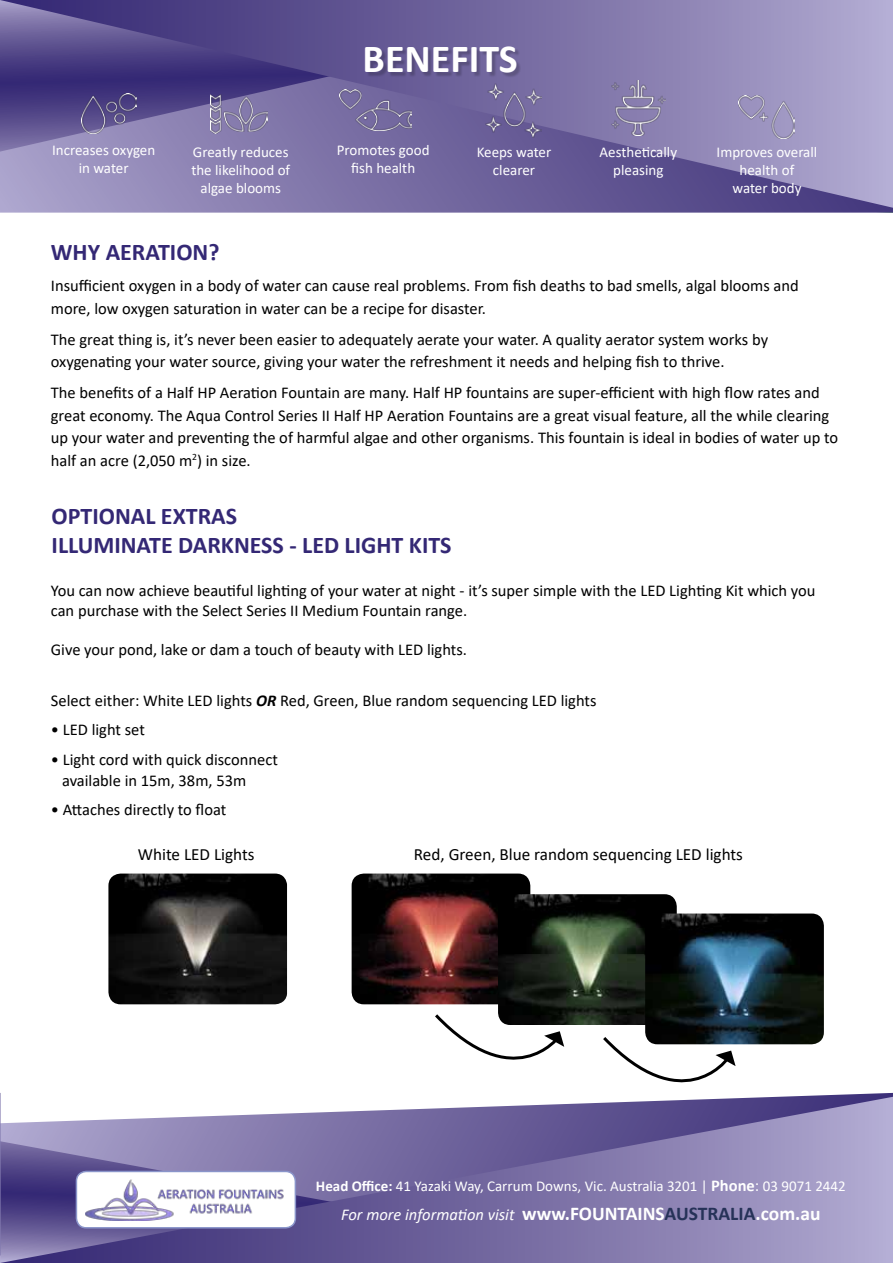
<style>
.page{position:relative;width:893px;height:1263px;background:#fff}
.page>*{position:absolute;margin:0;border:0;box-sizing:border-box;transform-origin:0 0}
.t1{font:700 39.9px "Calibri";color:#fff}
.t2{font:700 24px/28.5px "Calibri";color:#342875}
.t3{font:17.1px "Calibri";color:#000}
.t4{font:16.5px/22.5px "Calibri";color:#000}
.t5{font:italic 16.5px "Calibri";color:#fff}
.t6{font:15px/18px "Calibri";color:#fff;text-align:center}
.s1{font-weight:700;font-style:italic}
.s2{font-weight:700}
.s3{font-weight:700;font-size:16.5px}
.s4{font-size:16.5px}
.s5{font-weight:700;font-style:normal;font-size:19.5px}
.s6{font-weight:700;font-style:normal;font-size:19.5px;color:#263258}
</style>
<div class="page">
<svg style="left:1px;top:1097px;width:892px;height:166px;background:#867dae"></svg>
<svg style="left:0;top:208px;width:893px;height:5px;background:#7f75a8"></svg>
<svg style="left:0;top:0;width:893px;height:208px;background:#796fa5"></svg>
<svg style="left:0;top:164px;width:1px;height:18px"></svg>
<div style="left:76px;top:1171px;width:219px;height:57px;background:#fff;border-radius:10px"></div>
<img style="left:85px;top:1179px;width:199px;height:41px">
<div style="left:76px;top:1171px;width:220px;height:57px;border:2px solid #8a95ca;border-radius:10px"></div>
<svg style="left:0;top:6px;width:1px;height:158px"></svg>
<svg style="left:0;top:0;width:1px;height:141px"></svg>
<svg style="left:0;top:1093px;width:1px;height:170px"></svg>
<svg style="left:435px;top:1014px;width:129px;height:46px"></svg>
<svg style="left:600px;top:1037px;width:136px;height:82px"></svg>
<div style="left:367px;top:48px;width:154px;height:30px;background:#000;opacity:.2"></div>
<img style="left:82px;top:93px;width:54px;height:41px">
<img style="left:210px;top:95px;width:58px;height:39px">
<img style="left:339px;top:89px;width:72px;height:42px">
<img style="left:486px;top:84px;width:55px;height:54px">
<img style="left:738px;top:96px;width:56px;height:42px">
<img style="left:612px;top:81px;width:54px;height:54px">
<img style="left:352px;top:873px;width:178px;height:131px">
<img style="left:498px;top:894px;width:179px;height:131px">
<img style="left:645px;top:913px;width:179px;height:131px">
<img style="left:108px;top:873px;width:179px;height:131px">
<h1 class="t1" style="left:363px;top:31px;width:157px">BENEFITS</h1>
<p class="t6" style="left:52px;top:140px;width:105px">Increases oxygen in water</p>
<p class="t6" style="left:191px;top:143px;width:100px">Greatly reduces the likelihood of algae blooms</p>
<p class="t6" style="left:337px;top:141px;width:94px">Promotes good fish health</p>
<p class="t6" style="left:477px;top:143px;width:76px">Keeps water clearer</p>
<p class="t6" style="left:600px;top:143px;width:79px">Aesthetically pleasing</p>
<p class="t6" style="left:717px;top:143px;width:102px">Improves overall health of<br>water body</p>
<h2 class="t2" style="left:51px;top:238px;width:170px">WHY AERATION?</h2>
<p class="t4" style="left:51px;top:274px;width:749px">Insufficient oxygen in a body of water can cause real problems. From fish deaths to bad smells, algal blooms and more, low oxygen saturation in water can be a recipe for disaster.</p>
<p class="t4" style="left:51px;top:328px;width:719px">The great thing is, it’s never been easier to adequately aerate your water. A quality aerator system works by oxygenating your water source, giving your water the refreshment it needs and helping fish to thrive.</p>
<p class="t4" style="left:51px;top:381px;width:789px">The benefits of a Half HP Aeration Fountain are many. Half HP fountains are super-efficient with high flow rates and great economy. The Aqua Control Series II Half HP Aeration Fountains are a great visual feature, all the while clearing up your water and preventing the of harmful algae and other organisms. This fountain is ideal in bodies of water up to half an acre (2,050 m<sup>2</sup>) in size.</p>
<h2 class="t2" style="left:52px;top:501px;width:401px">OPTIONAL EXTRAS<br>ILLUMINATE DARKNESS - LED LIGHT KITS</h2>
<p class="t4" style="left:51px;top:580px;width:766px;line-height:19.8px">You can now achieve beautiful lighting of your water at night - it’s super simple with the LED Lighting Kit which you can purchase with the Select Series II Medium Fountain range.</p>
<p class="t4" style="left:51px;top:638px;width:418px">Give your pond, lake or dam a touch of beauty with LED lights.</p>
<p class="t4" style="left:51px;top:688px;width:547px">Select either: White LED lights <span class="s1">OR</span> Red, Green, Blue random sequencing LED lights</p>
<p class="t4" style="left:51px;top:718px;width:96px">• LED light set</p>
<p class="t4" style="left:62px;top:748px;width:217px;line-height:21px;text-indent:-11px">• Light cord with quick disconnect available in 15m, 38m, 53m</p>
<p class="t4" style="left:51px;top:798px;width:177px">• Attaches directly to float</p>
<p class="t3" style="left:138px;top:842px;width:118px">White LED Lights</p>
<p class="t3" style="left:414px;top:842px;width:331px">Red, Green, Blue random sequencing LED lights</p>
<p class="t6" style="left:316px;top:1177px;width:531px"><span class="s2">Head Office:</span> 41 Yazaki Way, Carrum Downs, Vic. Australia 3201 | <span class="s3">Phone</span><span class="s4">:</span> 03 9071 2442</p>
<p class="t5" style="left:341px;top:1202px;width:481px">For more information visit <span class="s5">www.FOUNTAINS</span><span class="s6">AUSTRALIA</span><span class="s5">.com.au</span></p>
</div>
